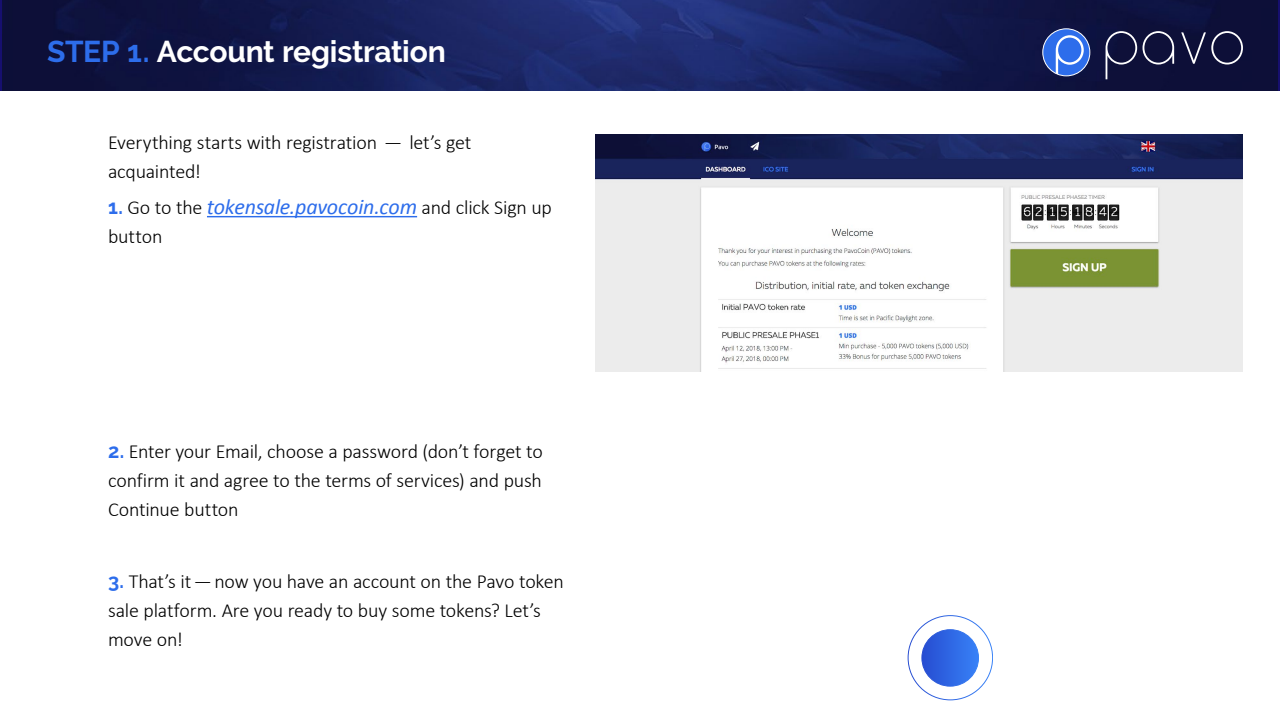
<style>
.page{position:relative;width:1280px;height:720px;background:#fff}
.page>*{position:absolute;margin:0;border:0;box-sizing:border-box;transform-origin:0 0}
.t1{font:700 30px "Raleway";letter-spacing:-.01em;color:#fff}
.t2{font:italic 22px "Calibri";letter-spacing:-.005em;color:#2d6deb}
.t3{font:300 20px/29px "Calibri";letter-spacing:-.01em;color:#000}
.s1{color:#2d6deb}
.s2{font-family:"Raleway";font-weight:700;font-style:normal;font-size:20px}
.s3{font-weight:300;font-style:normal;font-size:20px;color:#000}
.s4{font-family:"Raleway";font-weight:700;color:#2d6deb}
</style>
<div class="page">
<img style="left:3px;top:0;width:1274px;height:91px">
<hr style="left:207px;top:216px;width:210px;height:1px;background:#2d6deb">
<div style="left:1043px;top:29px;width:47px;height:47px;background:#2d6deb;border-radius:50%"></div>
<div style="left:1043px;top:29px;width:47px;height:47px;border:1px solid #fff;border-radius:50%"></div>
<svg style="left:1106px;top:31px;width:31px;height:48px"></svg>
<svg style="left:1143px;top:31px;width:31px;height:34px"></svg>
<svg style="left:1181px;top:31px;width:62px;height:34px"></svg>
<svg style="left:1056px;top:35px;width:28px;height:39px"></svg>
<img style="left:595px;top:134px;width:648px;height:237px">
<div style="left:922px;top:630px;width:57px;height:56px;background:linear-gradient(to right,#264cd1,#3983f7);border-radius:28px"></div>
<div style="left:922px;top:629px;width:57px;height:57px;border:1px solid #fff;border-radius:50%"></div>
<h1 class="t1" style="left:47px;top:34px;width:400px"><span class="s1">STEP 1.</span> Account registration</h1>
<p class="t3" style="left:108px;top:128px;width:365px">Everything starts with registration — let’s get acquainted!</p>
<p class="t2" style="left:108px;top:192px;width:446px"><span class="s2">1.</span> <span class="s3">Go to the</span> tokensale.pavocoin.com <span class="s3">and click Sign up</span></p>
<p class="t3" style="left:108px;top:222px;width:56px">button</p>
<p class="t3" style="left:108px;top:436px;width:436px;text-align:justify"><span class="s4">2.</span> Enter your Email, choose a password (don’t forget to confirm it and agree to the terms of services) and push Continue button</p>
<p class="t3" style="left:108px;top:566px;width:457px"><span class="s4">3.</span> That’s it — now you have an account on the Pavo token sale platform. Are you ready to buy some tokens? Let’s move on!</p>
</div>
